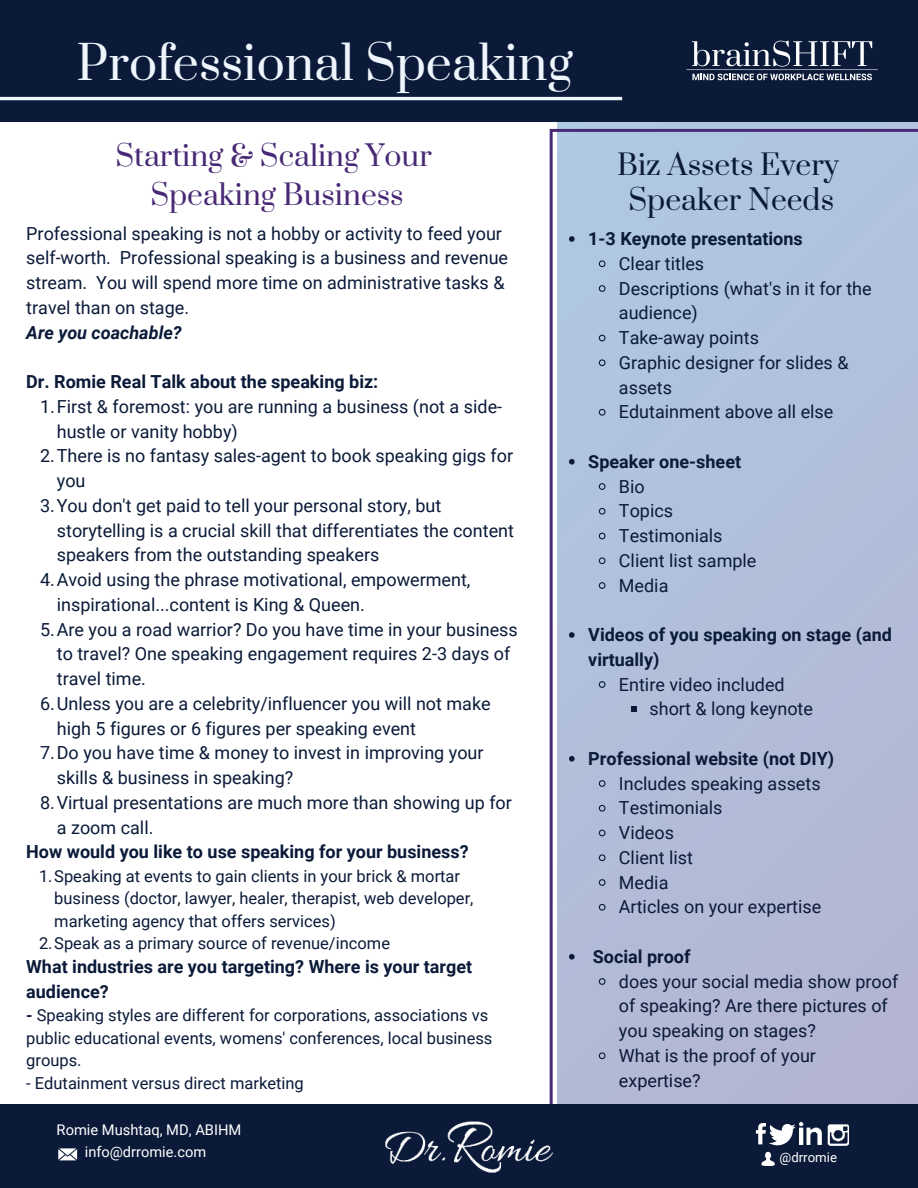
<style>
.page{position:relative;width:918px;height:1188px;background:#fff}
.page>*{position:absolute;margin:0;border:0;box-sizing:border-box;transform-origin:0 0}
.t1{font:46.5px "Prata";color:#eef5fc}
.t2{font:28.2px/39.3px "Prata";color:#482975;text-align:center}
.t3{font:28.2px/34.8px "Prata";color:#0a1a38;text-align:center}
.t4{font:18px/24.8px "Roboto";color:#0a1a38}
.t5{font:700 18px/24.8px "Roboto";color:#0a1a38}
.t6{font:italic 700 18px "Roboto";color:#0a1a38}
.t7{font:16.5px/22.5px "Roboto";color:#0a1a38}
.t8{font:14.7px "Roboto";color:#fff}
.t9{font:14.55px "Roboto";color:#fff}
.t10{font:13.2px "Roboto";color:#fff}
.s1{font-weight:700}
</style>
<div class="page">
<svg style="left:550px;top:129px;width:368px;height:975px;background:#b1bdd8"></svg>
<div style="left:0;top:1104px;width:918px;height:84px;background:#0a1a38"></div>
<img style="left:385px;top:1121px;width:168px;height:52px">
<svg style="left:58px;top:1148px;width:19px;height:12px"></svg>
<svg style="left:761px;top:1152px;width:14px;height:14px"></svg>
<svg style="left:756px;top:1123px;width:40px;height:22px"></svg>
<img style="left:799px;top:1121px;width:23px;height:24px">
<img style="left:827px;top:1124px;width:22px;height:22px">
<div style="left:0;top:0;width:918px;height:121px;background:#0a1a38"></div>
<hr style="left:0;top:97px;width:622px;height:3px;background:#eef5fc">
<svg style="left:569px;top:236px;width:6px;height:6px"></svg>
<svg style="left:598px;top:260px;width:8px;height:8px"></svg>
<svg style="left:598px;top:284px;width:8px;height:9px"></svg>
<svg style="left:598px;top:334px;width:8px;height:8px"></svg>
<svg style="left:598px;top:359px;width:8px;height:8px"></svg>
<svg style="left:598px;top:408px;width:8px;height:8px"></svg>
<svg style="left:569px;top:459px;width:6px;height:6px"></svg>
<svg style="left:598px;top:482px;width:8px;height:9px"></svg>
<svg style="left:598px;top:507px;width:8px;height:8px"></svg>
<svg style="left:598px;top:532px;width:8px;height:8px"></svg>
<svg style="left:598px;top:557px;width:8px;height:8px"></svg>
<svg style="left:598px;top:581px;width:8px;height:9px"></svg>
<svg style="left:569px;top:632px;width:6px;height:6px"></svg>
<svg style="left:598px;top:680px;width:8px;height:9px"></svg>
<svg style="left:631px;top:706px;width:5px;height:6px"></svg>
<svg style="left:569px;top:756px;width:6px;height:6px"></svg>
<svg style="left:598px;top:779px;width:8px;height:9px"></svg>
<svg style="left:598px;top:804px;width:8px;height:8px"></svg>
<svg style="left:598px;top:829px;width:8px;height:8px"></svg>
<svg style="left:598px;top:854px;width:8px;height:8px"></svg>
<svg style="left:598px;top:878px;width:8px;height:9px"></svg>
<svg style="left:598px;top:903px;width:8px;height:8px"></svg>
<svg style="left:569px;top:954px;width:6px;height:6px"></svg>
<svg style="left:598px;top:977px;width:8px;height:9px"></svg>
<svg style="left:598px;top:1052px;width:8px;height:8px"></svg>
<svg style="left:686px;top:41px;width:192px;height:39px"></svg>
<h1 class="t1" style="left:77px;top:24px;width:497px">Professional Speaking</h1>
<h2 class="t2" style="left:115px;top:134px;width:318px">Starting &amp; Scaling Your<br>Speaking Business</h2>
<p class="t4" style="left:26px;top:220px;width:483px">Professional speaking is not a hobby or activity to feed your self-worth. Professional speaking is a business and revenue stream. You will spend more time on administrative tasks &amp; travel than on stage.</p>
<p class="t6" style="left:26px;top:320px;width:157px">Are you coachable?</p>
<p class="t5" style="left:26px;top:369px;width:354px">Dr. Romie Real Talk about the speaking biz:</p>
<p class="t4" style="left:40px;top:393px;width:464px">1.First &amp; foremost: you are running a business (not a side-</p>
<p class="t4" style="left:57px;top:418px;width:183px">hustle or vanity hobby)</p>
<p class="t4" style="left:40px;top:443px;width:475px">2.There is no fantasy sales-agent to book speaking gigs for</p>
<p class="t4" style="left:57px;top:468px;width:30px">you</p>
<p class="t4" style="left:40px;top:492px;width:403px">3.You don't get paid to tell your personal story, but</p>
<p class="t4" style="left:57px;top:517px;width:459px">storytelling is a crucial skill that differentiates the content</p>
<p class="t4" style="left:57px;top:542px;width:324px">speakers from the outstanding speakers</p>
<p class="t4" style="left:40px;top:567px;width:432px">4.Avoid using the phrase motivational, empowerment,</p>
<p class="t4" style="left:57px;top:591px;width:310px">inspirational...content is King &amp; Queen.</p>
<p class="t4" style="left:40px;top:616px;width:479px">5.Are you a road warrior? Do you have time in your business</p>
<p class="t4" style="left:57px;top:641px;width:455px">to travel? One speaking engagement requires 2-3 days of</p>
<p class="t4" style="left:57px;top:666px;width:91px">travel time.</p>
<p class="t4" style="left:40px;top:690px;width:452px">6.Unless you are a celebrity/influencer you will not make</p>
<p class="t4" style="left:57px;top:715px;width:361px">high 5 figures or 6 figures per speaking event</p>
<p class="t4" style="left:40px;top:740px;width:445px">7.Do you have time &amp; money to invest in improving your</p>
<p class="t4" style="left:57px;top:765px;width:238px">skills &amp; business in speaking?</p>
<p class="t4" style="left:40px;top:789px;width:473px">8.Virtual presentations are much more than showing up for</p>
<p class="t4" style="left:57px;top:814px;width:98px">a zoom call.</p>
<p class="t7" style="left:39px;top:864px;width:423px">1.Speaking at events to gain clients in your brick &amp; mortar</p>
<p class="t7" style="left:54px;top:887px;width:421px">business (doctor, lawyer, healer, therapist, web developer,</p>
<p class="t7" style="left:54px;top:909px;width:283px">marketing agency that offers services)</p>
<p class="t7" style="left:39px;top:932px;width:353px">2.Speak as a primary source of revenue/income</p>
<p class="t5" style="left:26px;top:839px;width:444px">How would you like to use speaking for your business?</p>
<p class="t5" style="left:26px;top:954px;width:448px">What industries are you targeting? Where is your target audience?</p>
<p class="t7" style="left:26px;top:1004px;width:468px"><span class="s1">-</span> Speaking styles are different for corporations, associations vs public educational events, womens' conferences, local business groups.</p>
<p class="t7" style="left:26px;top:1071px;width:279px">- Edutainment versus direct marketing</p>
<p class="t8" style="left:57px;top:1120px;width:186px">Romie Mushtaq, MD, ABIHM</p>
<p class="t9" style="left:85px;top:1141px;width:123px">info@drromie.com</p>
<h2 class="t3" style="left:617px;top:146px;width:223px">Biz Assets Every<br>Speaker Needs</h2>
<p class="t5" style="left:588px;top:226px;width:216px">1-3 Keynote presentations</p>
<p class="t4" style="left:619px;top:251px;width:254px">Clear titles<br>Descriptions (what's in it for the audience)<br>Take-away points<br>Graphic designer for slides &amp; assets<br>Edutainment above all else</p>
<p class="t5" style="left:588px;top:449px;width:154px">Speaker one-sheet</p>
<p class="t4" style="left:619px;top:473px;width:139px">Bio<br>Topics<br>Testimonials<br>Client list sample<br>Media</p>
<p class="t5" style="left:588px;top:622px;width:305px">Videos of you speaking on stage (and virtually)</p>
<p class="t4" style="left:650px;top:671px;width:165px;text-indent:-31px">Entire video included short &amp; long keynote</p>
<p class="t5" style="left:588px;top:746px;width:247px">Professional website (not DIY)</p>
<p class="t4" style="left:619px;top:770px;width:204px">Includes speaking assets<br>Testimonials<br>Videos<br>Client list<br>Media<br>Articles on your expertise</p>
<p class="t5" style="left:593px;top:944px;width:99px">Social proof</p>
<p class="t4" style="left:619px;top:968px;width:281px">does your social media show proof of speaking? Are there pictures of you speaking on stages?<br>What is the proof of your expertise?</p>
<p class="t10" style="left:780px;top:1148px;width:59px">@drromie</p>
</div>
